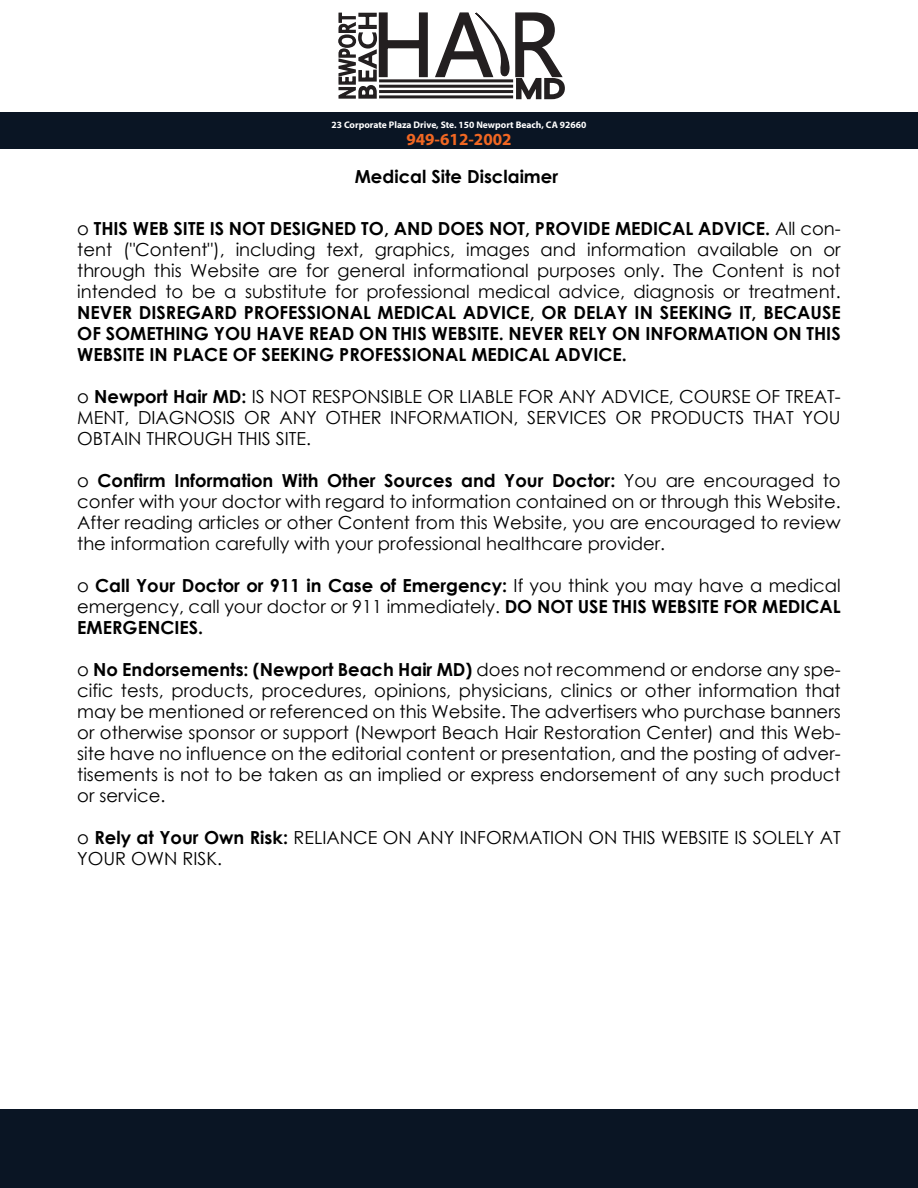
<style>
.page{position:relative;width:918px;height:1188px;background:#fff}
.page>*{position:absolute;margin:0;border:0;box-sizing:border-box;transform-origin:0 0}
.t1{font:23.55px "Microsoft Phags Pa";letter-spacing:.05em;color:#231f20;scale:1.16 1}
.t2{font:18px/21px "Century Gothic";color:#000;text-align:justify}
.t3{font:700 18px/21px "Century Gothic";color:#000;text-align:justify}
.t4{font:700 16.95px "Myriad Pro";color:#f16722}
.t5{font:700 9.6px "Myriad Pro";color:#fff}
.s1{font-weight:700}
.s2{font-weight:400}
</style>
<div class="page">
<div style="left:0;top:1109px;width:918px;height:79px;background:#0a1524"></div>
<div style="left:0;top:113px;width:918px;height:36px;background:#0a1524"></div>
<svg style="left:337px;top:12px;width:230px;height:101px"></svg>
<h1 class="t1" style="left:351px;top:100px;width:78px;rotate:-90deg">BEACH</h1>
<p class="t5" style="left:332px;top:119px;width:256px">23 Corporate Plaza Drive, Ste. 150 Newport Beach, CA 92660</p>
<p class="t4" style="left:406px;top:128px;width:107px">949-612-2002</p>
<p class="t3" style="left:355px;top:165px;width:205px">Medical Site Disclaimer</p>
<p class="t2" style="left:77px;top:217px;width:765px">o <span class="s1">THIS WEB SITE IS NOT DESIGNED TO, AND DOES NOT, PROVIDE MEDICAL ADVICE.</span> All con&shy;tent ("Content"), including text, graphics, images and information available on or through this Website are for general informational purposes only. The Content is not intended to be a substitute for professional medical advice, diagnosis or treatment.</p>
<p class="t3" style="left:77px;top:301px;width:765px">NEVER DISREGARD PROFESSIONAL MEDICAL ADVICE, OR DELAY IN SEEKING IT, BECAUSE OF SOMETHING YOU HAVE READ ON THIS WEBSITE. NEVER RELY ON INFORMATION ON THIS WEBSITE IN PLACE OF SEEKING PROFESSIONAL MEDICAL ADVICE.</p>
<p class="t2" style="left:77px;top:385px;width:765px">o <span class="s1">Newport Hair MD:</span> IS NOT RESPONSIBLE OR LIABLE FOR ANY ADVICE, COURSE OF TREAT-MENT, DIAGNOSIS OR ANY OTHER INFORMATION, SERVICES OR PRODUCTS THAT YOU OBTAIN THROUGH THIS SITE.</p>
<p class="t2" style="left:77px;top:469px;width:765px">o <span class="s1">Confirm Information With Other Sources and Your Doctor:</span> You are encouraged to confer with your doctor with regard to information contained on or through this Website.<br>After reading articles or other Content from this Website, you are encouraged to review the information carefully with your professional healthcare provider.</p>
<p class="t3" style="left:77px;top:574px;width:765px"><span class="s2">o</span> Call Your Doctor or 911 in Case of Emergency: <span class="s2">If you think you may have a medical emergency, call your doctor or 911 immediately.</span> DO NOT USE THIS WEBSITE FOR MEDICAL EMERGENCIES.</p>
<p class="t2" style="left:77px;top:658px;width:765px">o <span class="s1">No Endorsements: (Newport Beach Hair MD)</span> does not recommend or endorse any spe&shy;cific tests, products, procedures, opinions, physicians, clinics or other information that may be mentioned or referenced on this Website. The advertisers who purchase banners or otherwise sponsor or support (Newport Beach Hair Restoration Center) and this Web&shy;site have no influence on the editorial content or presentation, and the posting of adver&shy;tisements is not to be taken as an implied or express endorsement of any such product or service.</p>
<p class="t2" style="left:77px;top:826px;width:765px">o <span class="s1">Rely at Your Own Risk:</span> RELIANCE ON ANY INFORMATION ON THIS WEBSITE IS SOLELY AT<br>YOUR OWN RISK.</p>
</div>
